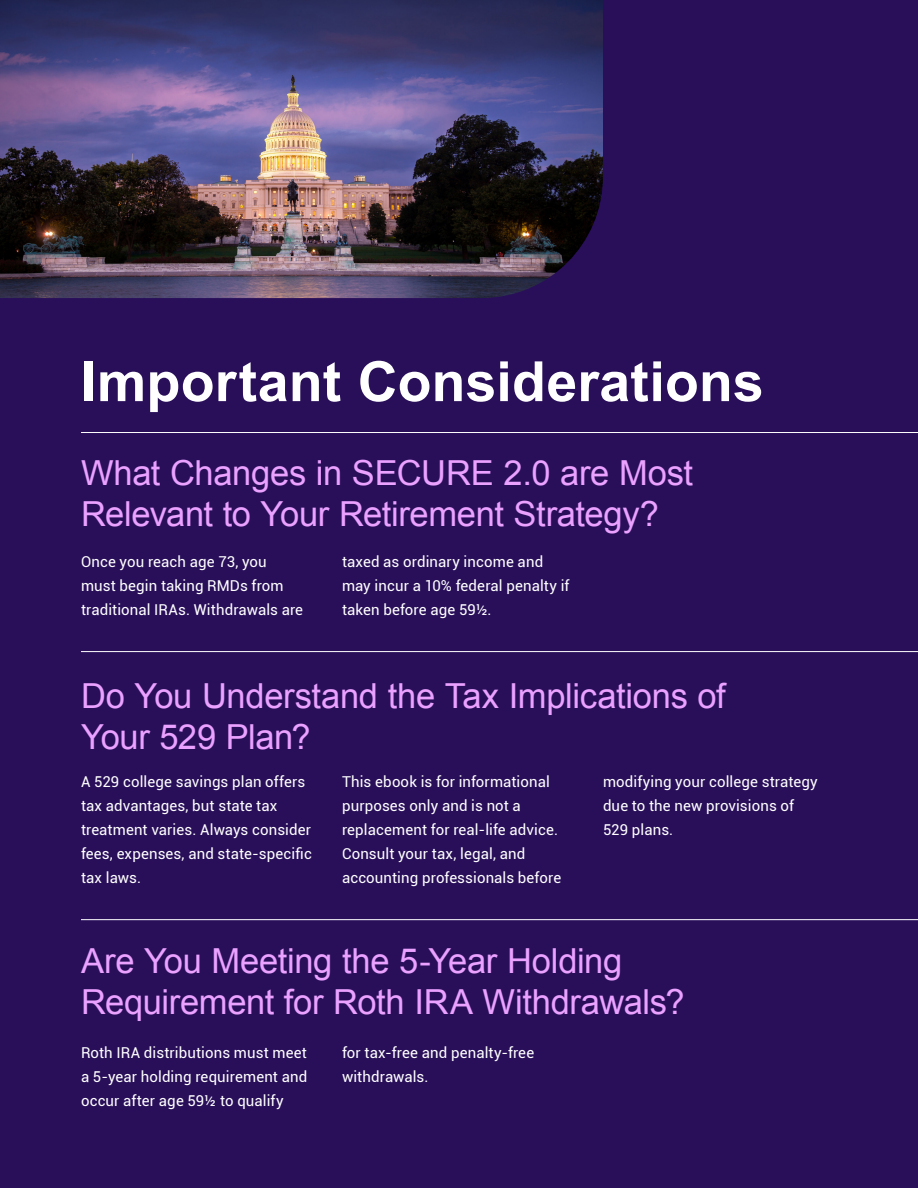
<style>
.page{position:relative;width:918px;height:1188px;background:#290f5a}
.page>*{position:absolute;margin:0;border:0;box-sizing:border-box;transform-origin:0 0}
.Magazine_Title{font:700 55.5px "Arial";letter-spacing:.005em;color:#fff}
.Cover_Big_Header{font:34.5px/41.4px "Arial";letter-spacing:-.01em;color:#eaa1ff}
.Body_Text{font:15px/24px "Roboto";letter-spacing:.005em;color:#fff}
</style>
<div class="page">
<img style="left:0;top:0;width:603px;height:298px">
<hr style="left:81px;top:432px;width:837px;height:1px;background:#fff">
<hr style="left:81px;top:651px;width:837px;height:1px;background:#fff">
<hr style="left:81px;top:919px;width:837px;height:1px;background:#fff">
<p class="Magazine_Title" style="left:81px;top:345px;width:684px">Important Considerations</p>
<p class="Cover_Big_Header" style="left:81px;top:452px;width:614px">What Changes in SECURE 2.0 are Most<br>Relevant to Your Retirement Strategy?</p>
<p class="Body_Text" style="left:81px;top:549px;width:224px">Once you reach age 73, you must begin taking RMDs from traditional IRAs. Withdrawals are</p>
<p class="Body_Text" style="left:342px;top:549px;width:229px">taxed as ordinary income and may incur a 10% federal penalty if taken before age 59½.</p>
<p class="Cover_Big_Header" style="left:81px;top:676px;width:646px">Do You Understand the Tax Implications of<br>Your 529 Plan?</p>
<p class="Body_Text" style="left:81px;top:769px;width:232px">A 529 college savings plan offers tax advantages, but state tax treatment varies. Always consider fees, expenses, and state-specific tax laws.</p>
<p class="Body_Text" style="left:342px;top:769px;width:221px">This ebook is for informational purposes only and is not a replacement for real-life advice.<br>Consult your tax, legal, and accounting professionals before</p>
<p class="Body_Text" style="left:603px;top:769px;width:216px">modifying your college strategy due to the new provisions of<br>529 plans.</p>
<p class="Cover_Big_Header" style="left:81px;top:940px;width:605px">Are You Meeting the 5-Year Holding<br>Requirement for Roth IRA Withdrawals?</p>
<p class="Body_Text" style="left:81px;top:1040px;width:228px;text-align:justify">Roth IRA distributions must meet a 5-year holding requirement and occur after age 59½ to qualify</p>
<p class="Body_Text" style="left:342px;top:1040px;width:194px">for tax-free and penalty-free withdrawals.</p>
</div>
